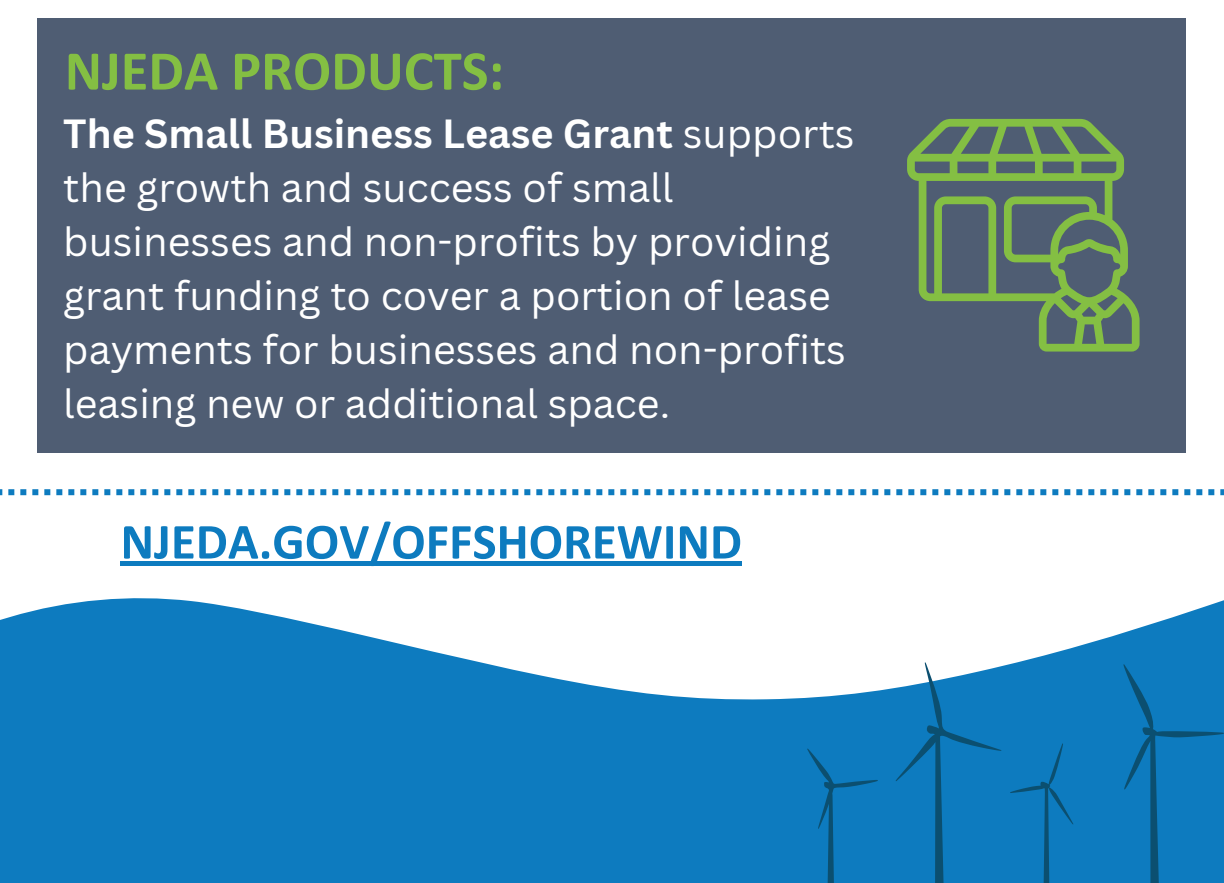
<style>
.page{position:relative;width:1224px;height:883px;background:#fff}
.page>*{position:absolute;margin:0;border:0;box-sizing:border-box;transform-origin:0 0}
.t1{font:700 56.6px "Calibri";color:#84bf43}
.t2{font:700 51px "Calibri";color:#0d7bbf}
.t3{font:39.6px/54px "Canva Sans";color:#fff}
.s1{font-weight:700}
</style>
<div class="page">
<div style="left:38px;top:18px;width:1148px;height:434px;background:#4f5d73"></div>
<svg style="left:907px;top:119px;width:233px;height:232px"></svg>
<svg style="left:0;top:598px;width:1224px;height:284px;fill:#0d7bbf"></svg>
<svg style="left:1123px;top:664px;width:101px;height:218px;background:#0c77b7"></svg>
<svg style="left:1010px;top:743px;width:63px;height:139px;background:#0c77b7"></svg>
<svg style="left:896px;top:662px;width:105px;height:220px;background:#1e80bc"></svg>
<svg style="left:807px;top:748px;width:71px;height:134px;background:#0c76b7"></svg>
<svg style="left:0;top:489px;width:1224px;height:6px"></svg>
<hr style="left:121px;top:561px;width:621px;height:4px;background:#0d7bbf">
<p class="t1" style="left:65px;top:47px;width:441px">NJEDA PRODUCTS:</p>
<p class="t3" style="left:63px;top:105px;width:793px"><span class="s1">The Small Business Lease Grant</span> supports the growth and success of small businesses and non-profits by providing grant funding to cover a portion of lease payments for businesses and non-profits leasing new or additional space.</p>
<p class="t2" style="left:121px;top:520px;width:623px">NJEDA.GOV/OFFSHOREWIND</p>
</div>
